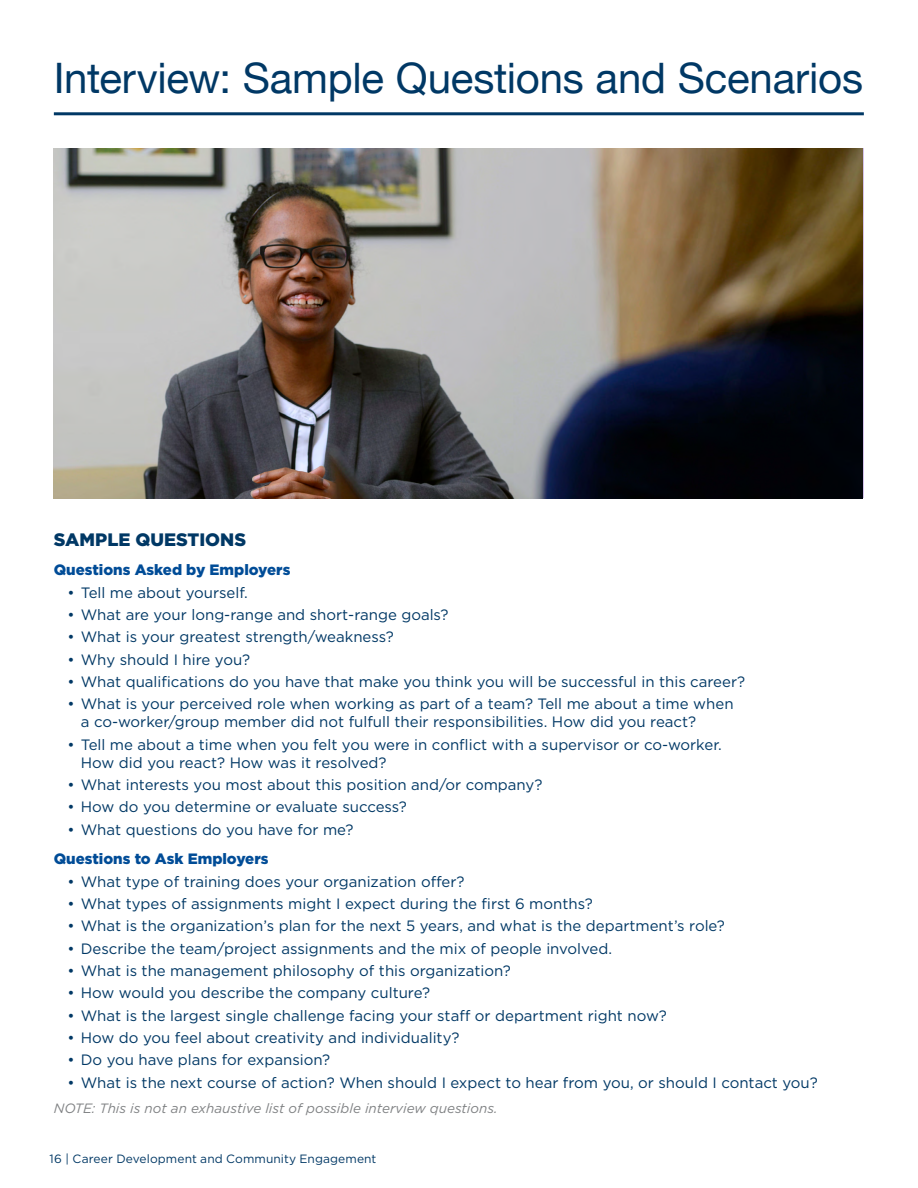
<style>
.page{position:relative;width:918px;height:1188px;background:#fff}
.page>*{position:absolute;margin:0;border:0;box-sizing:border-box;transform-origin:0 0}
.t1{font:42px "Helvetica Neue";letter-spacing:-.005em;color:#003865}
.Header_Midnight{font:900 18px "Gotham";color:#003865}
.t2{font:15px/18px "Gotham";color:#003865}
.Header_2_UWF_Blue{font:900 15px "Gotham";color:#004c97}
.Paragraph{font:italic 13.5px "Gotham";color:#808284}
.t3{font:12px "Gotham";letter-spacing:.01em;color:#003865}
</style>
<div class="page">
<hr style="left:54px;top:112px;width:810px;height:3px;background:#003865">
<img style="left:54px;top:148px;width:808px;height:350px">
<p class="t1" style="left:54px;top:48px;width:811px">Interview: Sample Questions and Scenarios</p>
<p class="Header_Midnight" style="left:54px;top:527px;width:194px">SAMPLE QUESTIONS</p>
<p class="Header_2_UWF_Blue" style="left:54px;top:560px;width:238px">Questions Asked by Employers</p>
<p class="t2" style="left:67px;top:583px;width:180px">• Tell me about yourself.</p>
<p class="t2" style="left:67px;top:605px;width:383px">• What are your long-range and short-range goals?</p>
<p class="t2" style="left:67px;top:628px;width:328px">• What is your greatest strength/weakness?</p>
<p class="t2" style="left:67px;top:650px;width:184px">• Why should I hire you?</p>
<p class="t2" style="left:67px;top:672px;width:679px">• What qualifications do you have that make you think you will be successful in this career?</p>
<p class="t2" style="left:81px;top:695px;width:654px;text-indent:-14px">• What is your perceived role when working as part of a team? Tell me about a time when a co-worker/group member did not fulfull their responsibilities. How did you react?</p>
<p class="t2" style="left:81px;top:735px;width:640px;text-indent:-14px">• Tell me about a time when you felt you were in conflict with a supervisor or co-worker.<br>How did you react? How was it resolved?</p>
<p class="t2" style="left:67px;top:775px;width:477px">• What interests you most about this position and/or company?</p>
<p class="t2" style="left:67px;top:798px;width:341px">• How do you determine or evaluate success?</p>
<p class="t2" style="left:67px;top:820px;width:288px">• What questions do you have for me?</p>
<p class="Header_2_UWF_Blue" style="left:54px;top:849px;width:216px">Questions to Ask Employers</p>
<p class="t2" style="left:67px;top:872px;width:399px">• What type of training does your organization offer?</p>
<p class="t2" style="left:67px;top:894px;width:527px">• What types of assignments might I expect during the first 6 months?</p>
<p class="t2" style="left:67px;top:917px;width:659px">• What is the organization’s plan for the next 5 years, and what is the department’s role?</p>
<p class="t2" style="left:67px;top:939px;width:544px">• Describe the team/project assignments and the mix of people involved.</p>
<p class="t2" style="left:67px;top:961px;width:445px">• What is the management philosophy of this organization?</p>
<p class="t2" style="left:67px;top:984px;width:364px">• How would you describe the company culture?</p>
<p class="t2" style="left:67px;top:1006px;width:601px">• What is the largest single challenge facing your staff or department right now?</p>
<p class="t2" style="left:67px;top:1028px;width:394px">• How do you feel about creativity and individuality?</p>
<p class="t2" style="left:67px;top:1051px;width:264px">• Do you have plans for expansion?</p>
<p class="t2" style="left:67px;top:1073px;width:752px">• What is the next course of action? When should I expect to hear from you, or should I contact you?</p>
<p class="Paragraph" style="left:54px;top:1100px;width:445px">NOTE: This is not an exhaustive list of possible interview questions.</p>
<p class="t3" style="left:49px;top:1151px;width:329px">16 | Career Development and Community Engagement</p>
</div>
